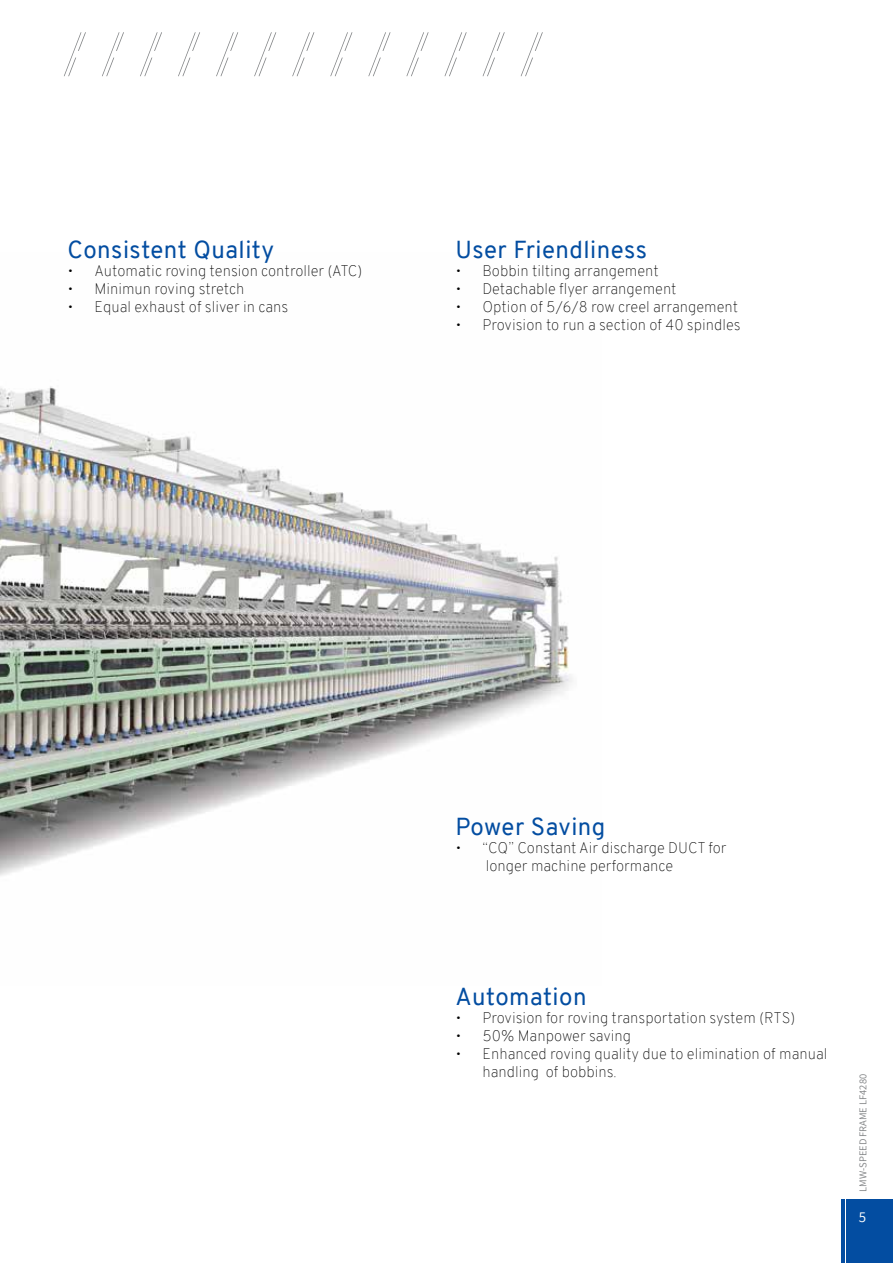
<style>
.page{position:relative;width:893px;height:1263px;background:#fff}
.page>*{position:absolute;margin:0;border:0;box-sizing:border-box;transform-origin:0 0}
.t1{font:24px "Overpass";letter-spacing:.02em;color:#034da1}
.t2{font:100 15px/18px "Overpass";color:#000}
.t3{font:15px "Assistant";color:#fff}
.t4{font:10.5px "Assistant";color:#808284}
</style>
<div class="page">
<svg style="left:64px;top:32px;width:22px;height:44px"></svg>
<svg style="left:102px;top:32px;width:22px;height:44px"></svg>
<svg style="left:140px;top:32px;width:22px;height:44px"></svg>
<svg style="left:178px;top:32px;width:22px;height:44px"></svg>
<svg style="left:216px;top:32px;width:22px;height:44px"></svg>
<svg style="left:254px;top:32px;width:22px;height:44px"></svg>
<svg style="left:292px;top:32px;width:22px;height:44px"></svg>
<svg style="left:330px;top:32px;width:22px;height:44px"></svg>
<svg style="left:368px;top:32px;width:22px;height:44px"></svg>
<svg style="left:406px;top:32px;width:23px;height:44px"></svg>
<svg style="left:444px;top:32px;width:23px;height:44px"></svg>
<svg style="left:483px;top:32px;width:22px;height:44px"></svg>
<svg style="left:521px;top:32px;width:22px;height:44px"></svg>
<hr style="left:842px;top:1199px;width:3px;height:64px;background:#034da1">
<div style="left:847px;top:1199px;width:46px;height:64px;background:#034da1"></div>
<img style="left:0;top:386px;width:573px;height:490px">
<h1 class="t1" style="left:67px;top:232px;width:208px">Consistent Quality</h1>
<p class="t2" style="left:67px;top:261px;width:297px">• Automatic roving tension controller (ATC)</p>
<p class="t2" style="left:67px;top:279px;width:179px">• Minimun roving stretch</p>
<p class="t2" style="left:67px;top:297px;width:222px">• Equal exhaust of sliver in cans</p>
<h1 class="t1" style="left:455px;top:232px;width:193px">User Friendliness</h1>
<p class="t2" style="left:455px;top:261px;width:205px">• Bobbin tilting arrangement</p>
<p class="t2" style="left:455px;top:279px;width:223px">• Detachable flyer arrangement</p>
<p class="t2" style="left:455px;top:297px;width:284px">• Option of 5/6/8 row creel arrangement</p>
<p class="t2" style="left:455px;top:315px;width:287px">• Provision to run a section of 40 spindles</p>
<h1 class="t1" style="left:455px;top:809px;width:151px">Power Saving</h1>
<p class="t2" style="left:486px;top:838px;width:242px;text-indent:-30px">• “CQ” Constant Air discharge DUCT for longer machine performance</p>
<h1 class="t1" style="left:455px;top:979px;width:133px">Automation</h1>
<p class="t2" style="left:455px;top:1008px;width:341px">• Provision for roving transportation system (RTS)</p>
<p class="t2" style="left:455px;top:1026px;width:177px">• 50% Manpower saving</p>
<p class="t2" style="left:482px;top:1044px;width:346px;text-indent:-27px">• Enhanced roving quality due to elimination of manual handling of bobbins.</p>
<p class="t4" style="left:856px;top:1192px;width:119px;rotate:-90deg">LMW-SPEED FRAME LF4280</p>
<p class="t3" style="left:859px;top:1207px;width:9px">5</p>
</div>
